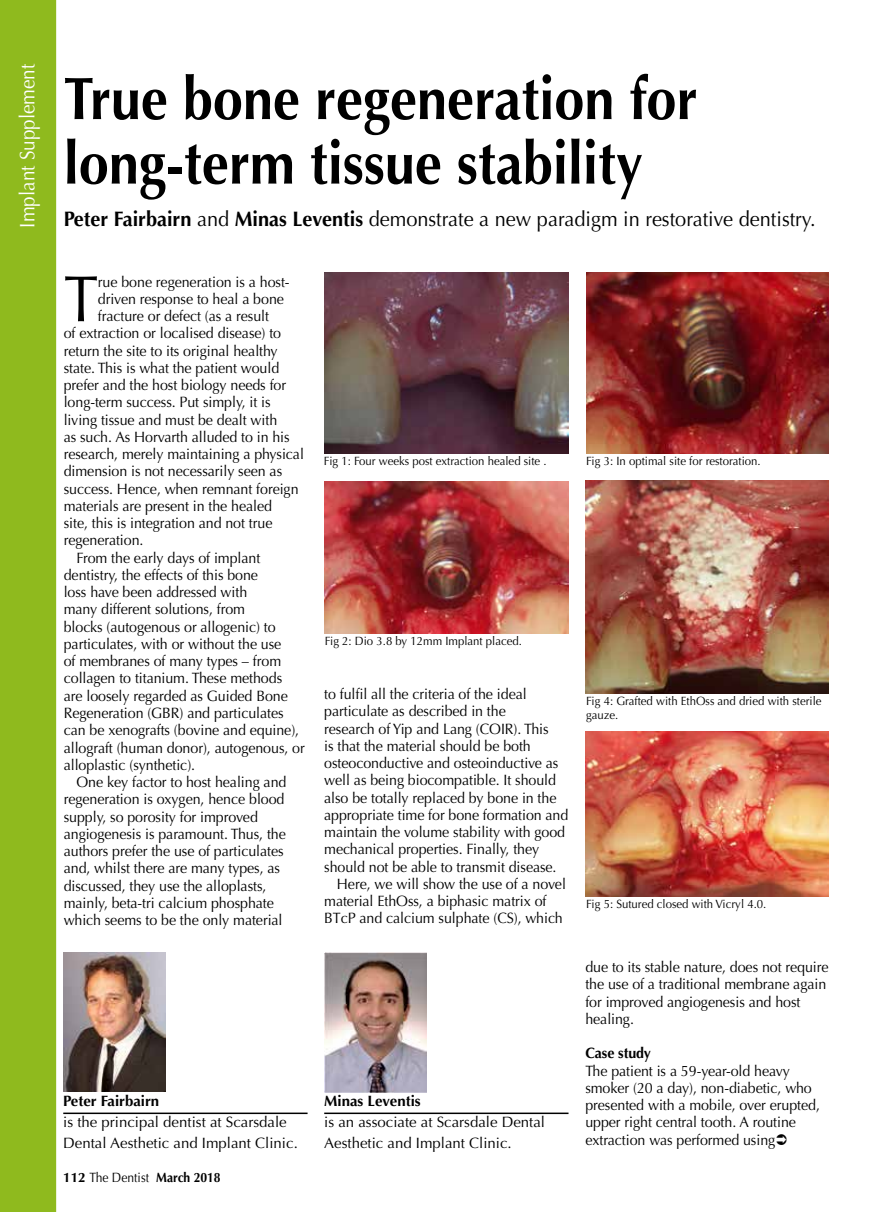
<style>
.page{position:relative;width:893px;height:1212px;background:#fff}
.page>*{position:absolute;margin:0;border:0;box-sizing:border-box;transform-origin:0 0}
.t1{font:65.4px "Optima";color:#000;scale:.95 1}
.t2{font:700 60px/64.5px "Optima";color:#000;scale:.9 1}
.t3{font:21px "Optima";color:#000;scale:.95 1}
.t4{font:21px "Optima";color:#fff;scale:.9 1}
.t5{font:15px/17.2px "Optima";letter-spacing:-.005em;color:#000;scale:.95 1}
.t6{font:15px/21px "Optima";letter-spacing:-.005em;color:#000}
.t7{font:700 15px "Optima";color:#000}
.t8{font:700 15px "Optima";color:#000;scale:.95 1}
.t9{font:700 13.5px "Optima";color:#000}
.t10{font:12px/14.2px "Optima";color:#000;scale:.95 1}
.s1{font-weight:700}
.s2{font-weight:400}
</style>
<div class="page">
<div style="left:0;top:0;width:56px;height:1212px;background:#8fba1e"></div>
<img style="left:64px;top:952px;width:102px;height:139px">
<hr style="left:63px;top:1112px;width:245px;height:2px;background:#000">
<hr style="left:324px;top:1112px;width:245px;height:2px;background:#000">
<img style="left:325px;top:273px;width:243px;height:181px">
<img style="left:325px;top:482px;width:244px;height:152px">
<img style="left:586px;top:273px;width:243px;height:181px">
<img style="left:585px;top:480px;width:244px;height:214px">
<img style="left:585px;top:731px;width:244px;height:166px">
<img style="left:325px;top:952px;width:101px;height:140px">
<h3 class="t4" style="left:15px;top:228px;width:184px;rotate:-90deg">Implant Supplement</h3>
<h2 class="t2" style="left:64px;top:67px;width:706px">True bone regeneration for long-term tissue stability</h2>
<h3 class="t3" style="left:64px;top:206px;width:793px"><span class="s1">Peter Fairbairn</span> and <span class="s1">Minas Leventis</span> demonstrate a new paradigm in restorative dentistry.</h3>
<h1 class="t1" style="left:64px;top:261px;width:38px">T</h1>
<p class="t5" style="left:98px;top:273px;width:203px">rue bone regeneration is a host-</p>
<p class="t5" style="left:98px;top:290px;width:197px">driven response to heal a bone</p>
<p class="t5" style="left:98px;top:308px;width:182px">fracture or defect (as a result</p>
<p class="t5" style="left:64px;top:325px;width:230px">of extraction or localised disease) to</p>
<p class="t5" style="left:64px;top:342px;width:227px">return the site to its original healthy</p>
<p class="t5" style="left:64px;top:359px;width:228px">state. This is what the patient would</p>
<p class="t5" style="left:64px;top:377px;width:236px">prefer and the host biology needs for</p>
<p class="t5" style="left:64px;top:394px;width:219px">long-term success. Put simply, it is</p>
<p class="t5" style="left:64px;top:411px;width:226px">living tissue and must be dealt with</p>
<p class="t5" style="left:64px;top:428px;width:239px">as such. As Horvarth alluded to in his</p>
<p class="t5" style="left:64px;top:446px;width:254px">research, merely maintaining a physical</p>
<p class="t5" style="left:64px;top:463px;width:231px">dimension is not necessarily seen as</p>
<p class="t5" style="left:64px;top:480px;width:249px">success. Hence, when remnant foreign</p>
<p class="t5" style="left:64px;top:497px;width:221px">materials are present in the healed</p>
<p class="t5" style="left:64px;top:515px;width:221px">site, this is integration and not true</p>
<p class="t5" style="left:64px;top:532px;width:85px">regeneration.</p>
<p class="t5" style="left:77px;top:549px;width:195px">From the early days of implant</p>
<p class="t5" style="left:64px;top:566px;width:206px">dentistry, the effects of this bone</p>
<p class="t5" style="left:64px;top:584px;width:195px">loss have been addressed with</p>
<p class="t5" style="left:64px;top:601px;width:192px">many different solutions, from</p>
<p class="t5" style="left:64px;top:618px;width:225px">blocks (autogenous or allogenic) to</p>
<p class="t5" style="left:64px;top:635px;width:231px">particulates, with or without the use</p>
<p class="t5" style="left:64px;top:653px;width:230px">of membranes of many types – from</p>
<p class="t5" style="left:64px;top:670px;width:231px">collagen to titanium. These methods</p>
<p class="t5" style="left:64px;top:687px;width:237px">are loosely regarded as Guided Bone</p>
<p class="t5" style="left:64px;top:704px;width:233px">Regeneration (GBR) and particulates</p>
<p class="t5" style="left:64px;top:722px;width:249px">can be xenografts (bovine and equine),</p>
<p class="t5" style="left:64px;top:739px;width:255px">allograft (human donor), autogenous, or</p>
<p class="t5" style="left:64px;top:756px;width:140px">alloplastic (synthetic).</p>
<p class="t5" style="left:77px;top:773px;width:222px">One key factor to host healing and</p>
<p class="t5" style="left:64px;top:791px;width:234px">regeneration is oxygen, hence blood</p>
<p class="t5" style="left:64px;top:808px;width:206px">supply, so porosity for improved</p>
<p class="t5" style="left:64px;top:825px;width:235px">angiogenesis is paramount. Thus, the</p>
<p class="t5" style="left:64px;top:842px;width:233px">authors prefer the use of particulates</p>
<p class="t5" style="left:64px;top:860px;width:229px">and, whilst there are many types, as</p>
<p class="t5" style="left:64px;top:877px;width:215px">discussed, they use the alloplasts,</p>
<p class="t5" style="left:64px;top:894px;width:223px">mainly, beta-tri calcium phosphate</p>
<p class="t5" style="left:64px;top:911px;width:232px">which seems to be the only material</p>
<p class="t7" style="left:63px;top:1092px;width:98px">Peter Fairbairn</p>
<p class="t6" style="left:63px;top:1112px;width:236px">is the principal dentist at Scarsdale<br>Dental Aesthetic and Implant Clinic.</p>
<p class="t9" style="left:63px;top:1170px;width:159px">112 <span class="s2">The Dentist</span> March 2018</p>
<p class="t10" style="left:324px;top:454px;width:236px">Fig 1: Four weeks post extraction healed site .</p>
<p class="t10" style="left:586px;top:454px;width:185px">Fig 3: In optimal site for restoration.</p>
<p class="t10" style="left:325px;top:634px;width:209px">Fig 2: Dio 3.8 by 12mm Implant placed.</p>
<p class="t5" style="left:324px;top:685px;width:215px">to fulfil all the criteria of the ideal</p>
<p class="t5" style="left:324px;top:703px;width:193px">particulate as described in the</p>
<p class="t5" style="left:324px;top:720px;width:238px">research of Yip and Lang (COIR). This</p>
<p class="t5" style="left:324px;top:737px;width:219px">is that the material should be both</p>
<p class="t5" style="left:324px;top:754px;width:248px">osteoconductive and osteoinductive as</p>
<p class="t5" style="left:324px;top:772px;width:246px">well as being biocompatible. It should</p>
<p class="t5" style="left:324px;top:789px;width:246px">also be totally replaced by bone in the</p>
<p class="t5" style="left:324px;top:806px;width:259px">appropriate time for bone formation and</p>
<p class="t5" style="left:324px;top:823px;width:255px">maintain the volume stability with good</p>
<p class="t5" style="left:324px;top:841px;width:228px">mechanical properties. Finally, they</p>
<p class="t5" style="left:324px;top:858px;width:246px">should not be able to transmit disease.</p>
<p class="t5" style="left:337px;top:875px;width:243px">Here, we will show the use of a novel</p>
<p class="t5" style="left:324px;top:892px;width:236px">material EthOss, a biphasic matrix of</p>
<p class="t5" style="left:324px;top:910px;width:253px">BTcP and calcium sulphate (CS), which</p>
<p class="t7" style="left:324px;top:1092px;width:98px">Minas Leventis</p>
<p class="t6" style="left:324px;top:1112px;width:222px">is an associate at Scarsdale Dental<br>Aesthetic and Implant Clinic.</p>
<p class="t10" style="left:586px;top:694px;width:249px">Fig 4: Grafted with EthOss and dried with sterile gauze.</p>
<p class="t10" style="left:586px;top:897px;width:191px">Fig 5: Sutured closed with Vicryl 4.0.</p>
<p class="t5" style="left:585px;top:958px;width:258px">due to its stable nature, does not require the use of a traditional membrane again for improved angiogenesis and host healing.</p>
<p class="t8" style="left:585px;top:1044px;width:70px">Case study</p>
<p class="t5" style="left:585px;top:1062px;width:248px">The patient is a 59-year-old heavy smoker (20 a day), non-diabetic, who presented with a mobile, over erupted, upper right central tooth. A routine extraction was performed using</p>
</div>
